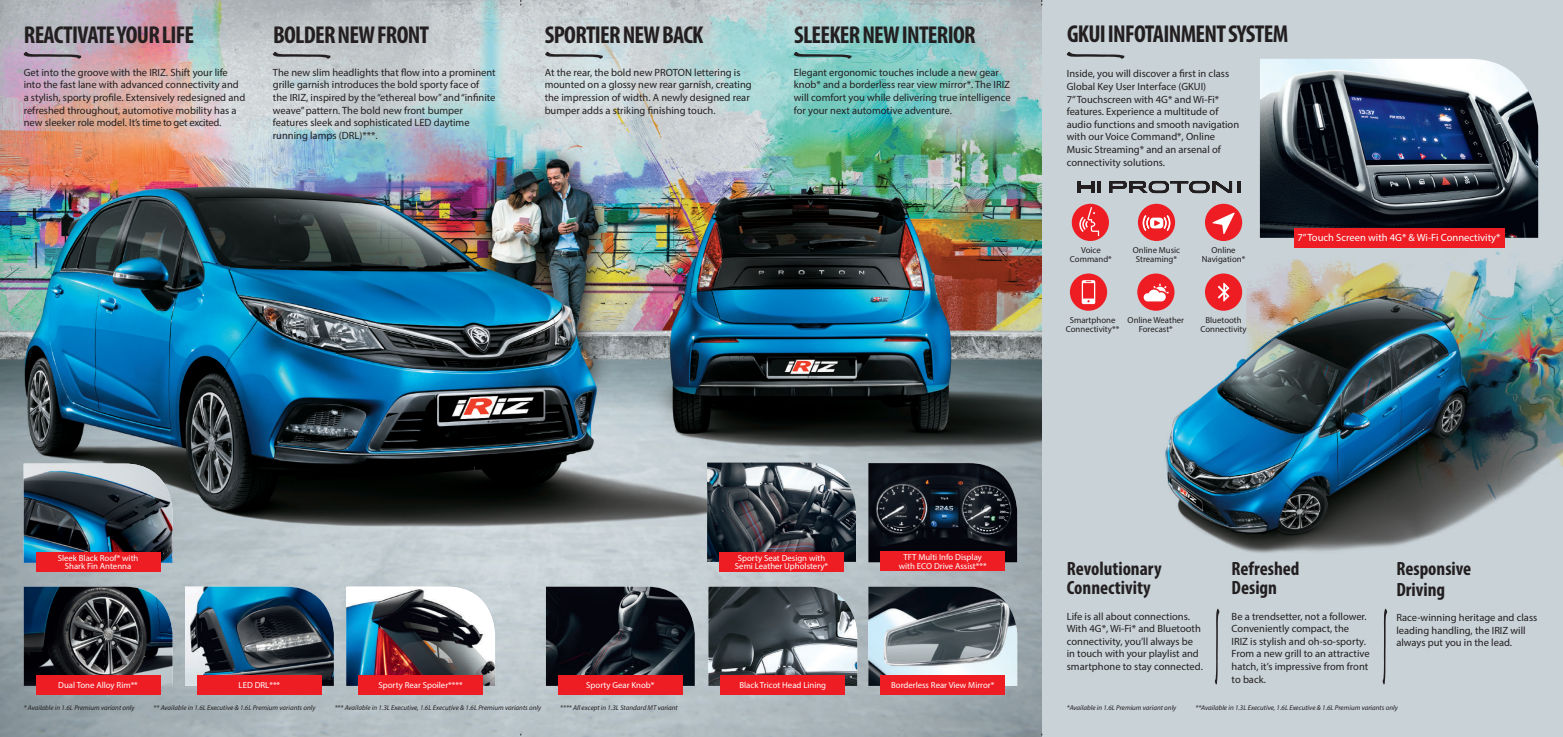
<style>
.page{position:relative;width:1563px;height:737px;background:#fff}
.page>*{position:absolute;margin:0;border:0;box-sizing:border-box;transform-origin:0 0}
.t1{font:700 condensed 24.5px "Myriad Pro";letter-spacing:-.03em;color:#231f20}
.t2{font:700 condensed 19.25px/19.2px "Myriad Pro";color:#231f20}
.t3{font:10.5px/12.6px "Myriad Pro";color:#231f20}
.t4{font:10.5px "Myriad Pro";color:#fff}
.t5{font:8.75px/8.8px "Myriad Pro";color:#fff;text-align:center}
.t6{font:8.75px/8.8px "Myriad Pro";color:#231f20;text-align:center}
.t7{font:italic 7px "Myriad Pro";color:#231f20}
</style>
<div class="page">
<img style="left:0;top:0;width:1563px;height:737px">
<img style="left:707px;top:462px;width:149px;height:100px">
<div style="left:719px;top:551px;width:124px;height:20px;background:#ee1d23"></div>
<img style="left:868px;top:463px;width:149px;height:99px">
<div style="left:881px;top:551px;width:124px;height:20px;background:#ee1d23"></div>
<img style="left:546px;top:586px;width:149px;height:100px">
<div style="left:558px;top:675px;width:124px;height:19px;background:#ee1d23"></div>
<img style="left:708px;top:586px;width:149px;height:100px">
<div style="left:721px;top:675px;width:124px;height:19px;background:#ee1d23"></div>
<img style="left:868px;top:586px;width:149px;height:100px">
<div style="left:881px;top:675px;width:124px;height:19px;background:#ee1d23"></div>
<img style="left:185px;top:586px;width:149px;height:100px">
<div style="left:197px;top:675px;width:124px;height:19px;background:#ee1d23"></div>
<img style="left:346px;top:586px;width:149px;height:100px">
<div style="left:359px;top:675px;width:124px;height:19px;background:#ee1d23"></div>
<svg style="left:24px;top:52px;width:58px;height:7px"></svg>
<img style="left:24px;top:586px;width:148px;height:100px">
<div style="left:36px;top:675px;width:124px;height:19px;background:#ee1d23"></div>
<img style="left:24px;top:463px;width:148px;height:100px">
<div style="left:36px;top:551px;width:124px;height:20px;background:#ee1d23"></div>
<div style="left:1137px;top:273px;width:37px;height:38px;background:#ee1d23;border-radius:50%"></div>
<svg style="left:1143px;top:284px;width:25px;height:17px"></svg>
<div style="left:1138px;top:204px;width:37px;height:37px;background:#ee1d23;border-radius:50%"></div>
<svg style="left:1142px;top:215px;width:28px;height:16px"></svg>
<div style="left:1205px;top:204px;width:37px;height:37px;background:#ee1d23;border-radius:50%"></div>
<svg style="left:1212px;top:212px;width:22px;height:22px"></svg>
<div style="left:1205px;top:273px;width:37px;height:38px;background:#ee1d23;border-radius:50%"></div>
<div style="left:1071px;top:204px;width:38px;height:37px;background:#ee1d23;border-radius:50%"></div>
<svg style="left:1079px;top:207px;width:20px;height:29px"></svg>
<div style="left:1070px;top:273px;width:37px;height:38px;background:#ee1d23;border-radius:50%"></div>
<svg style="left:1081px;top:280px;width:14px;height:24px"></svg>
<svg style="left:1217px;top:283px;width:12px;height:18px"></svg>
<img style="left:1260px;top:59px;width:278px;height:179px">
<div style="left:1293px;top:228px;width:211px;height:19px;background:#ee1d23"></div>
<svg style="left:1215px;top:608px;width:4px;height:76px"></svg>
<svg style="left:1382px;top:608px;width:5px;height:76px"></svg>
<svg style="left:273px;top:52px;width:58px;height:7px"></svg>
<svg style="left:545px;top:52px;width:58px;height:7px"></svg>
<svg style="left:794px;top:52px;width:58px;height:7px"></svg>
<svg style="left:1066px;top:52px;width:58px;height:7px"></svg>
<svg style="left:1077px;top:181px;width:23px;height:12px"></svg>
<svg style="left:1109px;top:181px;width:131px;height:12px;background:#727578"></svg>
<h1 class="t1" style="left:24px;top:20px;width:172px">REACTIVATEYOUR LIFE</h1>
<p class="t3" style="left:24px;top:66px;width:223px">Get into the groove with the IRIZ. Shift your life into the fast lane with advanced connectivity and a stylish, sporty profile. Extensively redesigned and refreshed throughout, automotive mobility has a new sleeker role model. It’s time to get excited.</p>
<h1 class="t1" style="left:273px;top:20px;width:158px">BOLDER NEW FRONT</h1>
<p class="t3" style="left:273px;top:66px;width:224px">The new slim headlights that flow into a prominent grille garnish introduces the bold sporty face of the IRIZ, inspired by the “ethereal bow” and “infinite weave” pattern. The bold new front bumper features sleek and sophisticated LED daytime running lamps (DRL)***.</p>
<h1 class="t1" style="left:545px;top:20px;width:160px">SPORTIER NEW BACK</h1>
<p class="t3" style="left:545px;top:66px;width:208px">At the rear, the bold new PROTON lettering is mounted on a glossy new rear garnish, creating the impression of width. A newly designed rear bumper adds a striking finishing touch.</p>
<h1 class="t1" style="left:1067px;top:19px;width:223px">GKUI INFOTAINMENT SYSTEM</h1>
<h1 class="t1" style="left:794px;top:20px;width:183px">SLEEKER NEW INTERIOR</h1>
<p class="t3" style="left:794px;top:66px;width:218px">Elegant ergonomic touches include a new gear knob* and a borderless rear view mirror*. The IRIZ will comfort you while delivering true intelligence for your next automotive adventure.</p>
<p class="t3" style="left:1067px;top:67px;width:174px">Inside, you will discover a first in class Global Key User Interface (GKUI)<br>7” Touchscreen with 4G* and Wi-Fi* features. Experience a multitude of audio functions and smooth navigation with our Voice Command*, Online Music Streaming* and an arsenal of connectivity solutions.</p>
<p class="t6" style="left:1070px;top:246px;width:44px">Voice<br>Command*</p>
<p class="t6" style="left:1202px;top:246px;width:45px">Online<br>Navigation*</p>
<p class="t6" style="left:1133px;top:246px;width:49px">Online Music<br>Streaming*</p>
<p class="t6" style="left:1066px;top:315px;width:55px">Smartphone<br>Connectivity**</p>
<p class="t6" style="left:1200px;top:315px;width:48px">Bluetooth<br>Connectivity</p>
<p class="t6" style="left:1127px;top:315px;width:58px">Online Weather<br>Forecast*</p>
<p class="t4" style="left:1297px;top:231px;width:205px">7” Touch Screen with 4G* &amp; Wi-Fi Connectivity*</p>
<p class="t5" style="left:58px;top:553px;width:82px">Sleek Black Roof* with<br>Shark Fin Antenna</p>
<p class="t5" style="left:735px;top:553px;width:95px">Sporty Seat Design with<br>Semi Leather Upholstery*</p>
<p class="t5" style="left:899px;top:552px;width:89px">TFT Multi Info Display with ECO Drive Assist***</p>
<p class="t5" style="left:58px;top:680px;width:81px">Dual Tone Alloy Rim**</p>
<p class="t5" style="left:239px;top:680px;width:43px">LED DRL***</p>
<p class="t5" style="left:378px;top:680px;width:86px">Sporty Rear Spoiler****</p>
<p class="t5" style="left:586px;top:680px;width:70px">Sporty Gear Knob*</p>
<p class="t5" style="left:739px;top:680px;width:88px">Black Tricot Head Lining</p>
<p class="t5" style="left:891px;top:680px;width:105px">Borderless Rear View Mirror*</p>
<h2 class="t2" style="left:1067px;top:558px;width:96px">Revolutionary<br>Connectivity</h2>
<p class="t3" style="left:1067px;top:609px;width:138px">Life is all about connections.<br>With 4G*, Wi-Fi* and Bluetooth connectivity, you’ll always be in touch with your playlist and smartphone to stay connected.</p>
<h2 class="t2" style="left:1231px;top:558px;width:69px">Refreshed<br>Design</h2>
<p class="t3" style="left:1231px;top:609px;width:140px">Be a trendsetter, not a follower.<br>Conveniently compact, the<br>IRIZ is stylish and oh-so-sporty.<br>From a new grill to an attractive hatch, it’s impressive from front to back.</p>
<h2 class="t2" style="left:1396px;top:557px;width:76px;line-height:21px">Responsive<br>Driving</h2>
<p class="t3" style="left:1396px;top:611px;width:142px">Race-winning heritage and class leading handling, the IRIZ will always put you in the lead.</p>
<p class="t7" style="left:24px;top:703px;width:112px">* Available in 1.6L Premium variant only</p>
<p class="t7" style="left:154px;top:703px;width:163px">** Available in 1.6L Executive &amp; 1.6L Premium variants only</p>
<p class="t7" style="left:335px;top:703px;width:208px">*** Available in 1.3L Executive, 1.6L Executive &amp; 1.6L Premium variants only</p>
<p class="t7" style="left:560px;top:703px;width:119px">**** All except in 1.3L Standard MT variant</p>
<p class="t7" style="left:1067px;top:703px;width:111px">*Available in 1.6L Premium variant only</p>
<p class="t7" style="left:1195px;top:703px;width:204px">**Available in 1.3L Executive, 1.6L Executive &amp; 1.6L Premium variants only</p>
</div>
